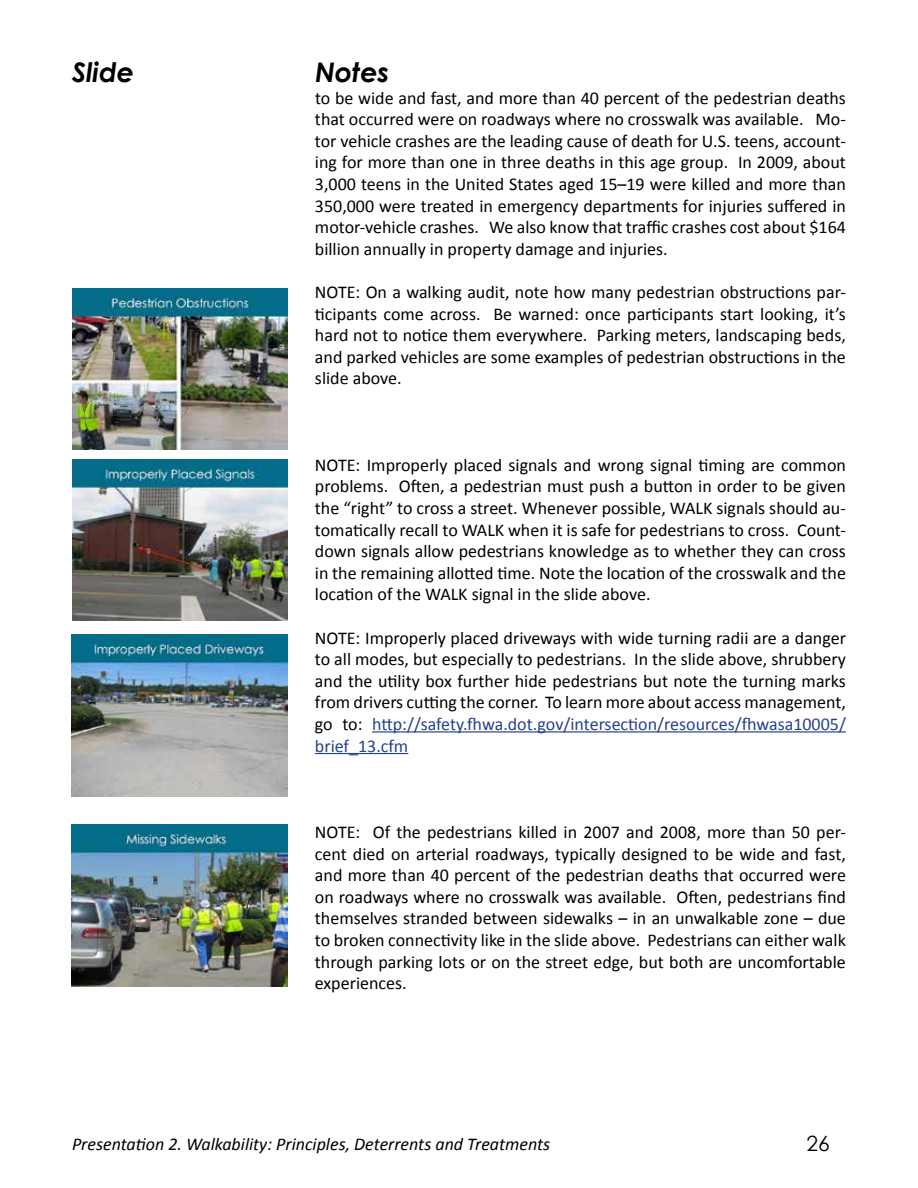
<style>
.page{position:relative;width:918px;height:1188px;background:#fff}
.page>*{position:absolute;margin:0;border:0;box-sizing:border-box;transform-origin:0 0}
.t1{font:italic 700 27px "Century Gothic";color:#000}
.t2{font:21px "Century Gothic";color:#000}
.t3{font:18px/21.6px "Calibri";color:#000;text-align:justify}
.t4{font:italic 18px "Calibri";color:#000}
.s1{color:#25408f}
</style>
<div class="page">
<hr style="left:372px;top:731px;width:474px;height:2px;background:#25408f">
<hr style="left:315px;top:753px;width:93px;height:1px;background:#25408f">
<img style="left:72px;top:288px;width:216px;height:162px">
<img style="left:72px;top:459px;width:216px;height:162px">
<img style="left:71px;top:634px;width:217px;height:163px">
<img style="left:71px;top:824px;width:216px;height:162px">
<h1 class="t1" style="left:72px;top:55px;width:64px">Slide</h1>
<h1 class="t1" style="left:315px;top:55px;width:76px">Notes</h1>
<p class="t3" style="left:315px;top:87px;width:533px">to be wide and fast, and more than 40 percent of the pedestrian deaths that occurred were on roadways where no crosswalk was available. Mo&shy;tor vehicle crashes are the leading cause of death for U.S. teens, account&shy;ing for more than one in three deaths in this age group. In 2009, about 3,000 teens in the United States aged 15–19 were killed and more than 350,000 were treated in emergency departments for injuries suffered in motor-vehicle crashes. We also know that traffic crashes cost about $164 billion annually in property damage and injuries.</p>
<p class="t3" style="left:315px;top:281px;width:533px">NOTE: On a walking audit, note how many pedestrian obstructions par&shy;ticipants come across. Be warned: once participants start looking, it’s hard not to notice them everywhere. Parking meters, landscaping beds, and parked vehicles are some examples of pedestrian obstructions in the slide above.</p>
<p class="t3" style="left:315px;top:454px;width:533px">NOTE: Improperly placed signals and wrong signal timing are common problems. Often, a pedestrian must push a button in order to be given the “right” to cross a street. Whenever possible, WALK signals should au&shy;tomatically recall to WALK when it is safe for pedestrians to cross. Count&shy;down signals allow pedestrians knowledge as to whether they can cross in the remaining allotted time. Note the location of the crosswalk and the location of the WALK signal in the slide above.</p>
<p class="t3" style="left:315px;top:627px;width:533px">NOTE: Improperly placed driveways with wide turning radii are a danger to all modes, but especially to pedestrians. In the slide above, shrubbery and the utility box further hide pedestrians but note the turning marks from drivers cutting the corner. To learn more about access management, go to: <span class="s1">http://safety.fhwa.dot.gov/intersection/resources/fhwasa10005/ brief_13.cfm</span></p>
<p class="t3" style="left:315px;top:821px;width:533px">NOTE: Of the pedestrians killed in 2007 and 2008, more than 50 per&shy;cent died on arterial roadways, typically designed to be wide and fast, and more than 40 percent of the pedestrian deaths that occurred were on roadways where no crosswalk was available. Often, pedestrians find themselves stranded between sidewalks – in an unwalkable zone – due to broken connectivity like in the slide above. Pedestrians can either walk through parking lots or on the street edge, but both are uncomfortable experiences.</p>
<p class="t4" style="left:72px;top:1131px;width:480px">Presentation 2. Walkability: Principles, Deterrents and Treatments</p>
<p class="t2" style="left:806px;top:1130px;width:25px">26</p>
</div>
